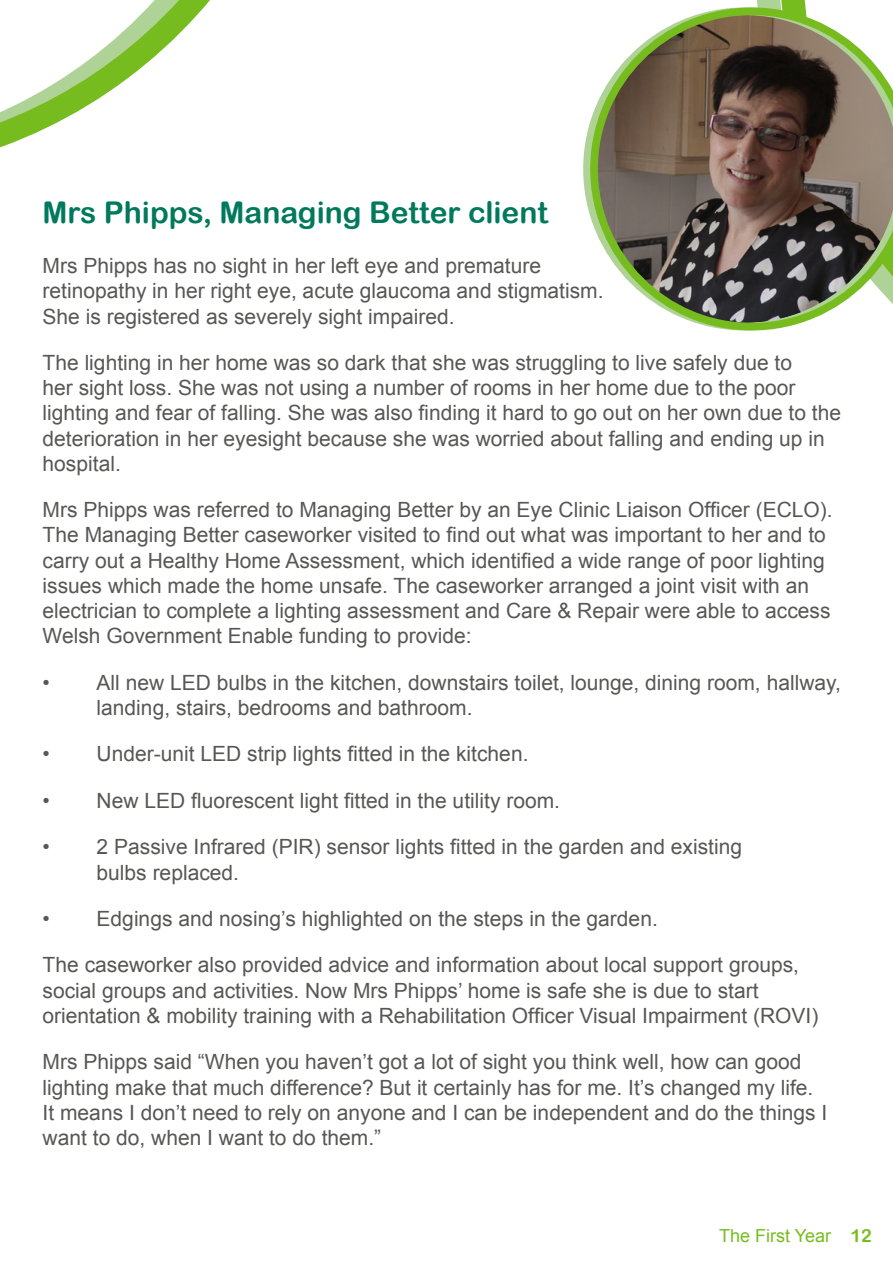
<style>
.page{position:relative;width:893px;height:1263px;background:#fff}
.page>*{position:absolute;margin:0;border:0;box-sizing:border-box;transform-origin:0 0}
.t1{font:30px "Arial Rounded MT Bold";color:#00795d}
.t2{font:21px/25.2px "Arial";color:#575756}
.t3{font:18px "Arial";color:#77bc1f}
.s1{font-family:"Arial Rounded MT Bold"}
</style>
<div class="page">
<svg style="left:0;top:0;width:210px;height:148px"></svg>
<svg style="left:583px;top:123px;width:7px;height:92px"></svg>
<svg style="left:590px;top:7px;width:303px;height:323px"></svg>
<h1 class="t1" style="left:43px;top:194px;width:507px">Mrs Phipps, Managing Better client</h1>
<p class="t2" style="left:43px;top:253px;width:562px">Mrs Phipps has no sight in her left eye and premature retinopathy in her right eye, acute glaucoma and stigmatism.<br>She is registered as severely sight impaired.</p>
<p class="t2" style="left:43px;top:350px;width:800px">The lighting in her home was so dark that she was struggling to live safely due to<br>her sight loss. She was not using a number of rooms in her home due to the poor lighting and fear of falling. She was also finding it hard to go out on her own due to the deterioration in her eyesight because she was worried about falling and ending up in hospital.</p>
<p class="t2" style="left:43px;top:497px;width:792px">Mrs Phipps was referred to Managing Better by an Eye Clinic Liaison Officer (ECLO).<br>The Managing Better caseworker visited to find out what was important to her and to carry out a Healthy Home Assessment, which identified a wide range of poor lighting issues which made the home unsafe. The caseworker arranged a joint visit with an electrician to complete a lighting assessment and Care &amp; Repair were able to access Welsh Government Enable funding to provide:</p>
<p class="t2" style="left:97px;top:670px;width:746px;text-indent:-54px">• All new LED bulbs in the kitchen, downstairs toilet, lounge, dining room, hallway, landing, stairs, bedrooms and bathroom.</p>
<p class="t2" style="left:43px;top:742px;width:487px">• Under-unit LED strip lights fitted in the kitchen.</p>
<p class="t2" style="left:43px;top:788px;width:519px">• New LED fluorescent light fitted in the utility room.</p>
<p class="t2" style="left:97px;top:834px;width:647px;text-indent:-54px">• 2 Passive Infrared (PIR) sensor lights fitted in the garden and existing bulbs replaced.</p>
<p class="t2" style="left:43px;top:906px;width:617px">• Edgings and nosing’s highlighted on the steps in the garden.</p>
<p class="t2" style="left:43px;top:953px;width:777px">The caseworker also provided advice and information about local support groups, social groups and activities. Now Mrs Phipps’ home is safe she is due to start orientation &amp; mobility training with a Rehabilitation Officer Visual Impairment (ROVI)</p>
<p class="t2" style="left:43px;top:1049px;width:786px">Mrs Phipps said “When you haven’t got a lot of sight you think well, how can good lighting make that much difference? But it certainly has for me. It’s changed my life.<br>It means I don’t need to rely on anyone and I can be independent and do the things I want to do, when I want to do them.”</p>
<p class="t3" style="left:719px;top:1223px;width:154px">The First Year <span class="s1">12</span></p>
</div>
